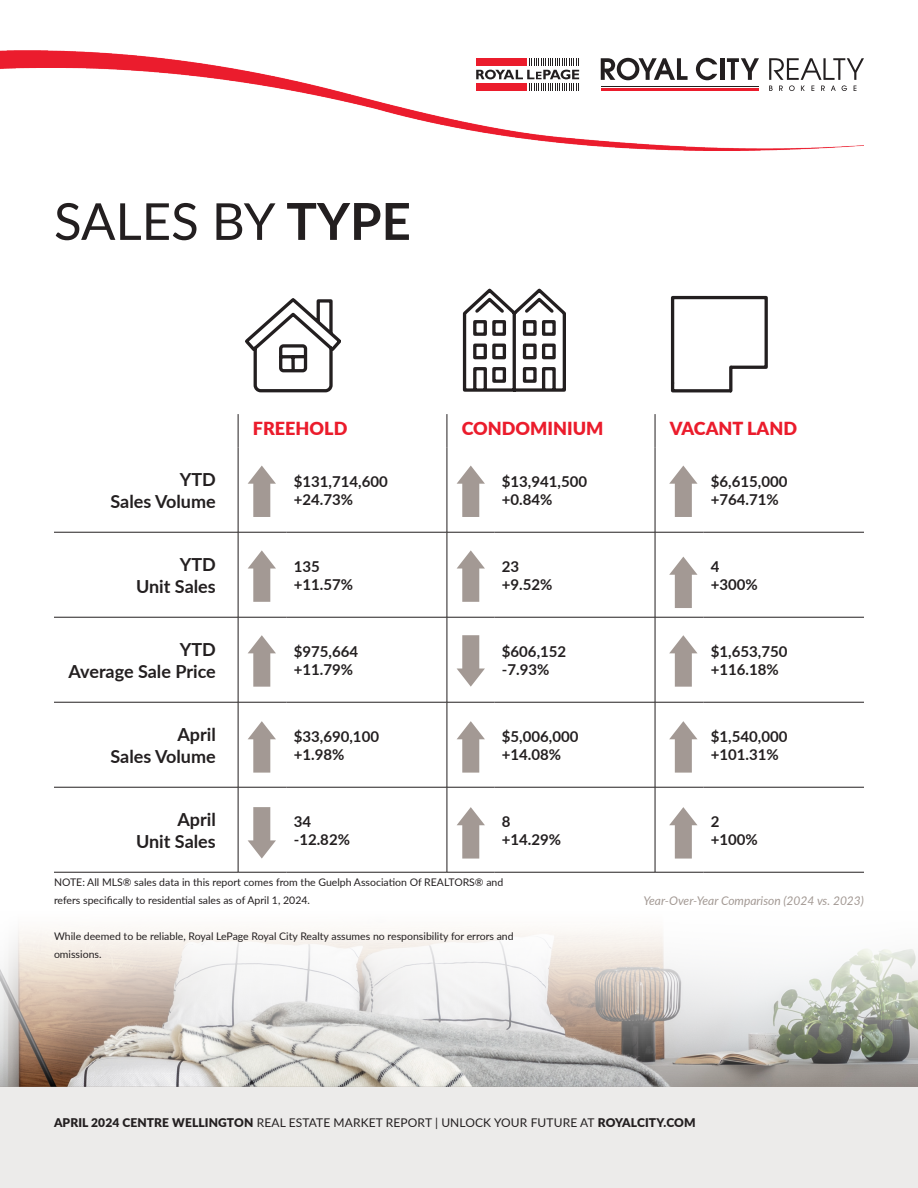
<style>
.page{position:relative;width:918px;height:1188px;background:#fff}
.page>*{position:absolute;margin:0;border:0;box-sizing:border-box;transform-origin:0 0}
.t1{font:51px "Lato";color:#231f20}
.t2{font:700 18px "Lato";color:#231f20}
.t3{font:900 18px "Lato";color:#eb1c2c}
.t4{font:700 15px/18px "Lato";color:#231f20}
.t5{font:12px "Lato";letter-spacing:.01em;color:#231f20}
.t6{font:italic 12px "Lato";color:#a39994}
.t7{font:10.5px/18px "Lato";color:#231f20}
.s1{font-weight:700}
.s2{font-weight:900}
</style>
<div class="page">
<img style="left:0;top:930px;width:918px;height:157px">
<div style="left:0;top:1087px;width:918px;height:101px;background:#ecebea"></div>
<img style="left:0;top:51px;width:864px;height:100px">
<svg style="left:601px;top:58px;width:87px;height:22px"></svg>
<svg style="left:696px;top:58px;width:21px;height:22px"></svg>
<hr style="left:720px;top:58px;width:4px;height:22px;background:#231f20">
<svg style="left:727px;top:58px;width:32px;height:22px"></svg>
<svg style="left:769px;top:58px;width:95px;height:33px"></svg>
<hr style="left:601px;top:86px;width:157px;height:1px;background:#231f20">
<hr style="left:601px;top:88px;width:157px;height:3px;background:#eb1c2c">
<div style="left:472px;top:54px;width:111px;height:38px;background:#fff"></div>
<svg style="left:476px;top:58px;width:103px;height:33px"></svg>
<hr style="left:655px;top:414px;width:1px;height:33px;background:#231f20">
<hr style="left:447px;top:414px;width:1px;height:33px;background:#231f20">
<hr style="left:238px;top:447px;width:1px;height:85px;background:#231f20">
<hr style="left:447px;top:447px;width:1px;height:85px;background:#231f20">
<hr style="left:655px;top:447px;width:1px;height:85px;background:#231f20">
<hr style="left:54px;top:532px;width:184px;height:1px;background:#231f20">
<hr style="left:238px;top:532px;width:48px;height:1px;background:#231f20">
<hr style="left:238px;top:532px;width:1px;height:85px;background:#231f20">
<hr style="left:286px;top:532px;width:161px;height:1px;background:#231f20">
<hr style="left:447px;top:532px;width:47px;height:1px;background:#231f20">
<hr style="left:447px;top:532px;width:1px;height:85px;background:#231f20">
<hr style="left:494px;top:532px;width:161px;height:1px;background:#231f20">
<hr style="left:655px;top:532px;width:48px;height:1px;background:#231f20">
<hr style="left:655px;top:532px;width:1px;height:85px;background:#231f20">
<hr style="left:703px;top:532px;width:161px;height:1px;background:#231f20">
<hr style="left:54px;top:617px;width:184px;height:1px;background:#231f20">
<hr style="left:238px;top:617px;width:48px;height:1px;background:#231f20">
<hr style="left:238px;top:617px;width:1px;height:85px;background:#231f20">
<hr style="left:286px;top:617px;width:161px;height:1px;background:#231f20">
<hr style="left:447px;top:617px;width:47px;height:1px;background:#231f20">
<hr style="left:447px;top:617px;width:1px;height:85px;background:#231f20">
<hr style="left:494px;top:617px;width:161px;height:1px;background:#231f20">
<hr style="left:655px;top:617px;width:48px;height:1px;background:#231f20">
<hr style="left:655px;top:617px;width:1px;height:85px;background:#231f20">
<hr style="left:703px;top:617px;width:161px;height:1px;background:#231f20">
<hr style="left:54px;top:702px;width:184px;height:1px;background:#231f20">
<hr style="left:238px;top:702px;width:48px;height:1px;background:#231f20">
<hr style="left:238px;top:702px;width:1px;height:85px;background:#231f20">
<hr style="left:286px;top:702px;width:161px;height:1px;background:#231f20">
<hr style="left:447px;top:702px;width:47px;height:1px;background:#231f20">
<hr style="left:447px;top:702px;width:1px;height:85px;background:#231f20">
<hr style="left:494px;top:702px;width:161px;height:1px;background:#231f20">
<hr style="left:655px;top:702px;width:48px;height:1px;background:#231f20">
<hr style="left:655px;top:702px;width:1px;height:85px;background:#231f20">
<hr style="left:703px;top:702px;width:161px;height:1px;background:#231f20">
<hr style="left:54px;top:787px;width:184px;height:1px;background:#231f20">
<hr style="left:238px;top:787px;width:48px;height:1px;background:#231f20">
<hr style="left:238px;top:787px;width:1px;height:85px;background:#231f20">
<hr style="left:286px;top:787px;width:161px;height:1px;background:#231f20">
<hr style="left:447px;top:787px;width:47px;height:1px;background:#231f20">
<hr style="left:447px;top:787px;width:1px;height:85px;background:#231f20">
<hr style="left:494px;top:787px;width:161px;height:1px;background:#231f20">
<hr style="left:655px;top:787px;width:48px;height:1px;background:#231f20">
<hr style="left:655px;top:787px;width:1px;height:85px;background:#231f20">
<hr style="left:703px;top:787px;width:161px;height:1px;background:#231f20">
<hr style="left:54px;top:872px;width:184px;height:1px;background:#231f20">
<hr style="left:238px;top:872px;width:48px;height:1px;background:#231f20">
<hr style="left:286px;top:872px;width:161px;height:1px;background:#231f20">
<hr style="left:447px;top:872px;width:47px;height:1px;background:#231f20">
<hr style="left:494px;top:872px;width:161px;height:1px;background:#231f20">
<hr style="left:655px;top:872px;width:48px;height:1px;background:#231f20">
<hr style="left:703px;top:872px;width:161px;height:1px;background:#231f20">
<hr style="left:238px;top:414px;width:1px;height:33px;background:#231f20">
<svg style="left:248px;top:635px;width:28px;height:52px"></svg>
<svg style="left:457px;top:635px;width:28px;height:52px"></svg>
<svg style="left:669px;top:557px;width:29px;height:51px"></svg>
<svg style="left:248px;top:550px;width:28px;height:52px"></svg>
<svg style="left:245px;top:298px;width:96px;height:95px"></svg>
<svg style="left:462px;top:288px;width:104px;height:104px"></svg>
<svg style="left:670px;top:295px;width:98px;height:98px"></svg>
<svg style="left:248px;top:721px;width:28px;height:52px"></svg>
<svg style="left:248px;top:807px;width:28px;height:52px"></svg>
<svg style="left:457px;top:550px;width:28px;height:52px"></svg>
<svg style="left:669px;top:635px;width:29px;height:52px"></svg>
<svg style="left:669px;top:807px;width:29px;height:52px"></svg>
<svg style="left:669px;top:466px;width:29px;height:51px"></svg>
<svg style="left:248px;top:466px;width:28px;height:51px"></svg>
<svg style="left:669px;top:721px;width:29px;height:52px"></svg>
<svg style="left:457px;top:721px;width:28px;height:52px"></svg>
<svg style="left:457px;top:807px;width:28px;height:52px"></svg>
<svg style="left:457px;top:466px;width:28px;height:51px"></svg>
<p class="t1" style="left:54px;top:185px;width:358px">SALES BY <span class="s1">TYPE</span></p>
<p class="t3" style="left:253px;top:415px;width:96px">FREEHOLD</p>
<p class="t3" style="left:462px;top:415px;width:143px">CONDOMINIUM</p>
<p class="t3" style="left:670px;top:415px;width:129px">VACANT LAND</p>
<p class="t2" style="left:180px;top:466px;width:38px">YTD</p>
<p class="t2" style="left:111px;top:488px;width:107px">Sales Volume</p>
<p class="t4" style="left:294px;top:472px;width:96px">$131,714,600 +24.73%</p>
<p class="t4" style="left:502px;top:472px;width:87px">$13,941,500</p>
<p class="t4" style="left:502px;top:490px;width:52px">+0.84%</p>
<p class="t4" style="left:711px;top:472px;width:78px">$6,615,000 +764.71%</p>
<p class="t2" style="left:180px;top:551px;width:38px">YTD</p>
<p class="t2" style="left:136px;top:573px;width:81px">Unit Sales</p>
<p class="t4" style="left:294px;top:557px;width:28px">135</p>
<p class="t4" style="left:294px;top:575px;width:61px">+11.57%</p>
<p class="t4" style="left:502px;top:557px;width:19px">23</p>
<p class="t4" style="left:502px;top:575px;width:52px">+9.52%</p>
<p class="t4" style="left:711px;top:557px;width:10px">4</p>
<p class="t4" style="left:711px;top:575px;width:49px">+300%</p>
<p class="t2" style="left:180px;top:636px;width:38px">YTD</p>
<p class="t2" style="left:68px;top:658px;width:149px">Average Sale Price</p>
<p class="t4" style="left:294px;top:642px;width:66px">$975,664</p>
<p class="t4" style="left:294px;top:660px;width:61px">+11.79%</p>
<p class="t4" style="left:502px;top:642px;width:66px">$606,152</p>
<p class="t4" style="left:502px;top:660px;width:49px">-7.93%</p>
<p class="t4" style="left:711px;top:642px;width:78px">$1,653,750 +116.18%</p>
<p class="t2" style="left:177px;top:721px;width:40px">April</p>
<p class="t2" style="left:111px;top:743px;width:107px">Sales Volume</p>
<p class="t4" style="left:294px;top:727px;width:87px">$33,690,100</p>
<p class="t4" style="left:294px;top:745px;width:52px">+1.98%</p>
<p class="t4" style="left:502px;top:727px;width:78px">$5,006,000</p>
<p class="t4" style="left:502px;top:745px;width:61px">+14.08%</p>
<p class="t4" style="left:711px;top:727px;width:78px">$1,540,000 +101.31%</p>
<p class="t2" style="left:177px;top:806px;width:40px">April</p>
<p class="t2" style="left:136px;top:828px;width:81px">Unit Sales</p>
<p class="t4" style="left:294px;top:812px;width:19px">34</p>
<p class="t4" style="left:294px;top:830px;width:58px">-12.82%</p>
<p class="t4" style="left:502px;top:812px;width:10px">8</p>
<p class="t4" style="left:502px;top:830px;width:61px">+14.29%</p>
<p class="t4" style="left:711px;top:812px;width:10px">2</p>
<p class="t4" style="left:711px;top:830px;width:49px">+100%</p>
<p class="t7" style="left:54px;top:873px;width:451px">NOTE: All MLS® sales data in this report comes from the Guelph Association Of REALTORS® and refers specifically to residential sales as of April 1, 2024.</p>
<p class="t7" style="left:54px;top:927px;width:461px">While deemed to be reliable, Royal LePage Royal City Realty assumes no responsibility for errors and omissions.</p>
<p class="t6" style="left:643px;top:892px;width:222px">Year-Over-Year Comparison (2024 vs. 2023)</p>
<p class="t5" style="left:54px;top:1114px;width:643px"><span class="s2">APRIL 2024 CENTRE WELLINGTON</span> REAL ESTATE MARKET REPORT | UNLOCK YOUR FUTURE AT <span class="s2">ROYALCITY.COM</span></p>
</div>
